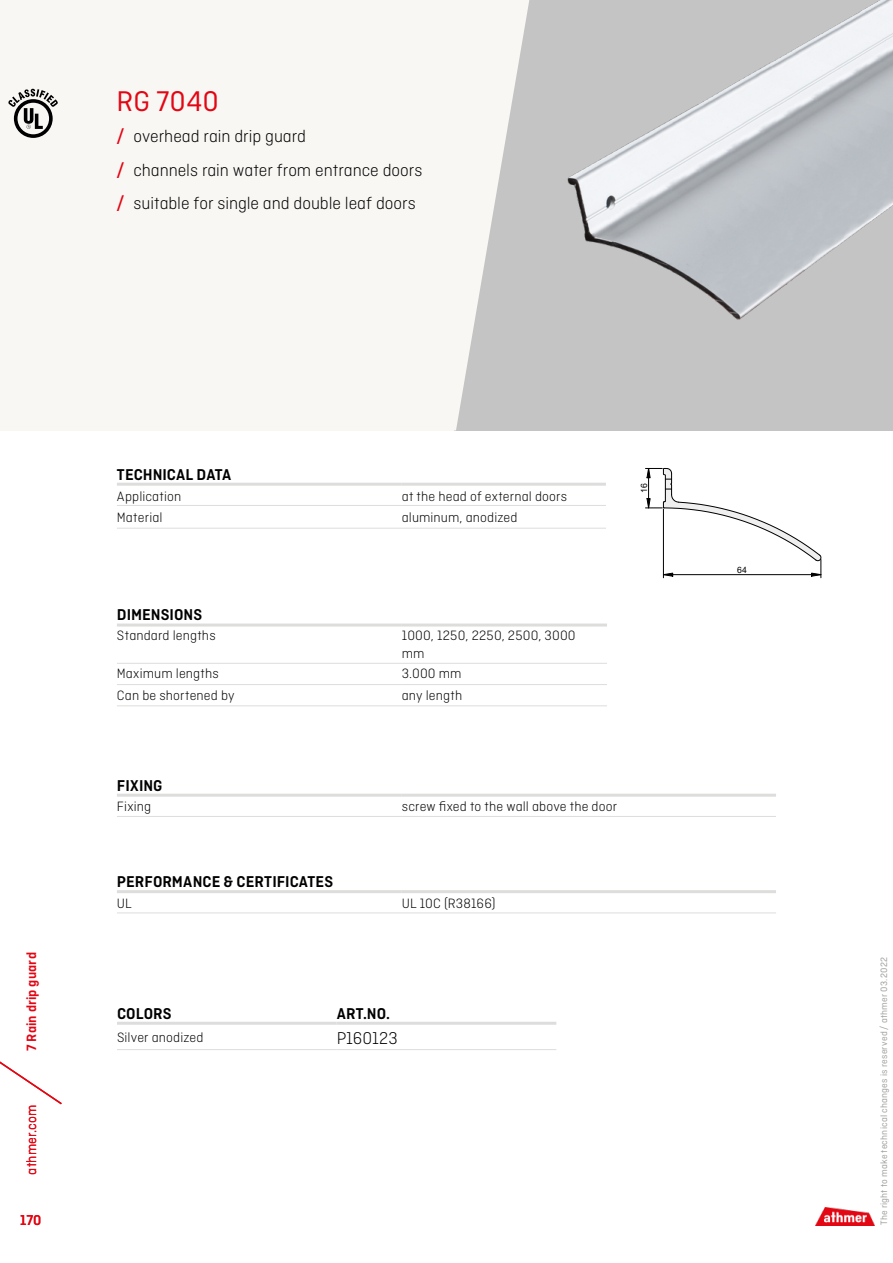
<style>
.page{position:relative;width:893px;height:1263px;background:#fff}
.page>*{position:absolute;margin:0;border:0;box-sizing:border-box;transform-origin:0 0}
.t1{font:30px "Ciutadella";letter-spacing:.005em;color:#e30613}
.t2{font:300 18px/33.3px "Ciutadella";letter-spacing:-.005em;color:#000}
.t3{font:600 16.5px "Ciutadella";color:#000}
.t4{font:500 15px "Ciutadella";color:#e30613}
.t5{font:300 14.25px/18px "Ciutadella";letter-spacing:.01em;color:#000}
.t6{font:600 14.25px "Ciutadella";letter-spacing:.005em;color:#e30613}
.t7{font:14.25px "Ciutadella";letter-spacing:.01em;color:#e30613}
.t8{font:9.75px "Ciutadella";letter-spacing:.025em;color:#9d9d9c}
.t9{font:8.7px "Arial";color:#000}
.s1{font-weight:500;color:#e30613}
</style>
<div class="page">
<svg style="left:645px;top:468px;width:177px;height:110px"></svg>
<hr style="left:663px;top:574px;width:158px;height:1px;background:#000">
<hr style="left:117px;top:505px;width:285px;height:1px;background:#dddddc">
<hr style="left:402px;top:505px;width:204px;height:1px;background:#dddddc">
<hr style="left:117px;top:528px;width:285px;height:1px;background:#dddddc">
<hr style="left:402px;top:528px;width:204px;height:1px;background:#dddddc">
<hr style="left:117px;top:483px;width:285px;height:3px;background:#dddddc">
<hr style="left:402px;top:483px;width:204px;height:3px;background:#dddddc">
<hr style="left:117px;top:705px;width:285px;height:1px;background:#dddddc">
<hr style="left:402px;top:705px;width:205px;height:1px;background:#dddddc">
<hr style="left:117px;top:663px;width:285px;height:1px;background:#dddddc">
<hr style="left:402px;top:663px;width:205px;height:1px;background:#dddddc">
<hr style="left:117px;top:684px;width:285px;height:1px;background:#dddddc">
<hr style="left:402px;top:684px;width:205px;height:1px;background:#dddddc">
<hr style="left:117px;top:623px;width:285px;height:3px;background:#dddddc">
<hr style="left:402px;top:623px;width:205px;height:3px;background:#dddddc">
<hr style="left:117px;top:794px;width:285px;height:3px;background:#dddddc">
<hr style="left:402px;top:794px;width:374px;height:3px;background:#dddddc">
<hr style="left:117px;top:816px;width:285px;height:1px;background:#dddddc">
<hr style="left:402px;top:816px;width:374px;height:1px;background:#dddddc">
<hr style="left:117px;top:890px;width:285px;height:3px;background:#dddddc">
<hr style="left:402px;top:890px;width:374px;height:3px;background:#dddddc">
<hr style="left:117px;top:913px;width:285px;height:1px;background:#dddddc">
<hr style="left:402px;top:913px;width:374px;height:1px;background:#dddddc">
<hr style="left:117px;top:1049px;width:220px;height:1px;background:#dddddc">
<hr style="left:337px;top:1049px;width:219px;height:1px;background:#dddddc">
<hr style="left:117px;top:1022px;width:220px;height:3px;background:#dddddc">
<hr style="left:337px;top:1022px;width:219px;height:3px;background:#dddddc">
<svg style="left:0;top:1061px;width:62px;height:44px"></svg>
<div style="left:0;top:0;width:893px;height:430px;background:#f9f7f4"></div>
<div style="left:455px;top:0;width:438px;height:430px;background:#c4c4c4"></div>
<img style="left:529px;top:0;width:364px;height:320px">
<svg style="left:455px;top:0;width:74px;height:430px;fill:#f9f7f4"></svg>
<svg style="left:8px;top:89px;width:50px;height:49px"></svg>
<img style="left:815px;top:1207px;width:60px;height:18px">
<h1 class="t1" style="left:117px;top:85px;width:104px">RG 7040</h1>
<p class="t2" style="left:117px;top:120px;width:307px"><span class="s1">/</span> overhead rain drip guard<br><span class="s1">/</span> channels rain water from entrance doors <span class="s1">/</span> suitable for single and double leaf doors</p>
<p class="t6" style="left:23px;top:1051px;width:100px;rotate:-90deg">7 Rain drip guard</p>
<p class="t7" style="left:24px;top:1174px;width:72px;rotate:-90deg">athmer.com</p>
<p class="t4" style="left:20px;top:1212px;width:23px">170</p>
<p class="t3" style="left:117px;top:465px;width:116px">TECHNICAL DATA</p>
<p class="t5" style="left:117px;top:487px;width:66px">Application</p>
<p class="t5" style="left:402px;top:487px;width:167px">at the head of external doors</p>
<p class="t5" style="left:117px;top:508px;width:47px">Material</p>
<p class="t5" style="left:402px;top:508px;width:117px">aluminum, anodized</p>
<p class="t9" style="left:638px;top:493px;width:11px;rotate:-90deg">16</p>
<p class="t3" style="left:117px;top:606px;width:87px">DIMENSIONS</p>
<p class="t5" style="left:117px;top:626px;width:100px">Standard lengths</p>
<p class="t5" style="left:402px;top:626px;width:175px">1000, 1250, 2250, 2500, 3000 mm</p>
<p class="t5" style="left:117px;top:664px;width:103px">Maximum lengths</p>
<p class="t5" style="left:402px;top:664px;width:61px">3.000 mm</p>
<p class="t5" style="left:117px;top:686px;width:119px">Can be shortened by</p>
<p class="t5" style="left:402px;top:686px;width:62px">any length</p>
<p class="t3" style="left:117px;top:776px;width:47px">FIXING</p>
<p class="t5" style="left:117px;top:797px;width:36px">Fixing</p>
<p class="t5" style="left:402px;top:797px;width:217px">screw fixed to the wall above the door</p>
<p class="t3" style="left:117px;top:872px;width:218px">PERFORMANCE &amp; CERTIFICATES</p>
<p class="t5" style="left:117px;top:894px;width:16px">UL</p>
<p class="t5" style="left:402px;top:894px;width:95px">UL 10C (R38166)</p>
<p class="t3" style="left:117px;top:1004px;width:56px">COLORS</p>
<p class="t3" style="left:337px;top:1004px;width:55px">ART.NO.</p>
<p class="t5" style="left:117px;top:1029px;width:88px">Silver anodized</p>
<p class="t2" style="left:337px;top:1021px;width:63px">P160123</p>
<p class="t9" style="left:737px;top:564px;width:11px">64</p>
<p class="t8" style="left:878px;top:1225px;width:270px;rotate:-90deg">The right to make technical changes is reserved / athmer 03.2022</p>
</div>
